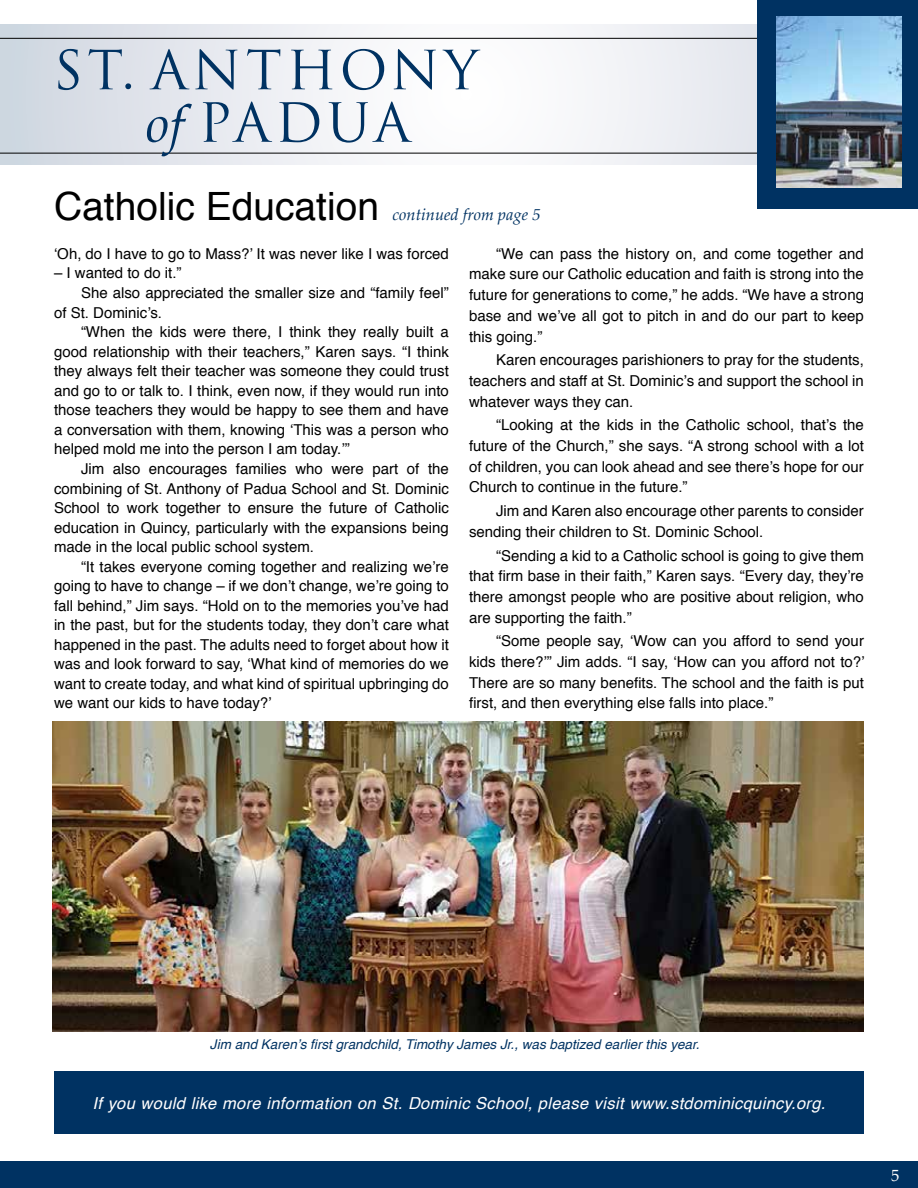
<style>
.page{position:relative;width:918px;height:1188px;background:#fff}
.page>*{position:absolute;margin:0;border:0;box-sizing:border-box;transform-origin:0 0}
.t1{font:52.5px/52.5px "Trajan Pro";letter-spacing:.08em;color:#003262;text-align:center}
.t2{font:39px "Helvetica";color:#000}
.t3{font:italic 16.5px "Helvetica";letter-spacing:.02em;color:#fff}
.t4{font:italic 16.5px "Palatino Linotype";color:#003262}
.t5{font:16.5px "Palatino Linotype";color:#fff}
.t6{font:15px/20.7px "Helvetica";color:#000;text-align:justify}
.t7{font:italic 13.5px "Helvetica";color:#003262}
.s1{font-family:"Book Antiqua";font-style:italic}
</style>
<div class="page">
<div style="left:0;top:1161px;width:918px;height:27px;background:#003262"></div>
<svg style="left:0;top:24px;width:758px;height:140px"></svg>
<hr style="left:0;top:38px;width:857px;height:1px;background:#000">
<hr style="left:0;top:153px;width:857px;height:1px;background:#000">
<div style="left:758px;top:0;width:160px;height:208px;background:#003262"></div>
<img style="left:776px;top:16px;width:126px;height:172px">
<div style="left:54px;top:1071px;width:810px;height:63px;background:#003262"></div>
<img style="left:53px;top:722px;width:811px;height:310px">
<h1 class="t1" style="left:53px;top:43px;width:427px">ST. ANTHONY <span class="s1">of</span> PADUA</h1>
<h2 class="t2" style="left:54px;top:176px;width:327px">Catholic Education</h2>
<p class="t4" style="left:393px;top:203px;width:150px">continued from page 5</p>
<p class="t6" style="left:54px;top:244px;width:396px">‘Oh, do I have to go to Mass?’ It was never like I was forced</p>
<p class="t6" style="left:54px;top:263px;width:129px">– I wanted to do it.”</p>
<p class="t6" style="left:81px;top:283px;width:369px">She also appreciated the smaller size and “family feel”</p>
<p class="t6" style="left:54px;top:302px;width:110px">of St. Dominic’s.</p>
<p class="t6" style="left:81px;top:322px;width:369px">“When the kids were there, I think they really built a</p>
<p class="t6" style="left:54px;top:342px;width:396px">good relationship with their teachers,” Karen says. “I think</p>
<p class="t6" style="left:54px;top:361px;width:396px">they always felt their teacher was someone they could trust</p>
<p class="t6" style="left:54px;top:381px;width:396px">and go to or talk to. I think, even now, if they would run into</p>
<p class="t6" style="left:54px;top:400px;width:396px">those teachers they would be happy to see them and have</p>
<p class="t6" style="left:54px;top:420px;width:396px">a conversation with them, knowing ‘This was a person who</p>
<p class="t6" style="left:54px;top:439px;width:297px">helped mold me into the person I am today.’”</p>
<p class="t6" style="left:81px;top:459px;width:369px">Jim also encourages families who were part of the</p>
<p class="t6" style="left:54px;top:478px;width:396px">combining of St. Anthony of Padua School and St. Dominic</p>
<p class="t6" style="left:54px;top:498px;width:396px">School to work together to ensure the future of Catholic</p>
<p class="t6" style="left:54px;top:517px;width:396px">education in Quincy, particularly with the expansions being</p>
<p class="t6" style="left:54px;top:537px;width:262px">made in the local public school system.</p>
<p class="t6" style="left:81px;top:557px;width:369px">“It takes everyone coming together and realizing we’re</p>
<p class="t6" style="left:54px;top:576px;width:396px">going to have to change – if we don’t change, we’re going to</p>
<p class="t6" style="left:54px;top:596px;width:396px">fall behind,” Jim says. “Hold on to the memories you’ve had</p>
<p class="t6" style="left:54px;top:615px;width:396px">in the past, but for the students today, they don’t care what</p>
<p class="t6" style="left:54px;top:635px;width:396px">happened in the past. The adults need to forget about how it</p>
<p class="t6" style="left:54px;top:654px;width:396px">was and look forward to say, ‘What kind of memories do we</p>
<p class="t6" style="left:54px;top:674px;width:396px">want to create today, and what kind of spiritual upbringing do</p>
<p class="t6" style="left:54px;top:693px;width:219px">we want our kids to have today?’</p>
<p class="t6" style="left:469px;top:244px;width:396px;text-indent:27px">“We can pass the history on, and come together and make sure our Catholic education and faith is strong into the future for generations to come,” he adds. “We have a strong base and we’ve all got to pitch in and do our part to keep this going.”</p>
<p class="t6" style="left:469px;top:350px;width:396px;text-indent:27px">Karen encourages parishioners to pray for the students, teachers and staff at St. Dominic’s and support the school in whatever ways they can.</p>
<p class="t6" style="left:469px;top:415px;width:396px;text-indent:27px">“Looking at the kids in the Catholic school, that’s the future of the Church,” she says. “A strong school with a lot of children, you can look ahead and see there’s hope for our Church to continue in the future.”</p>
<p class="t6" style="left:469px;top:501px;width:396px;text-indent:27px">Jim and Karen also encourage other parents to consider sending their children to St. Dominic School.</p>
<p class="t6" style="left:469px;top:545px;width:396px;text-indent:27px">“Sending a kid to a Catholic school is going to give them that firm base in their faith,” Karen says. “Every day, they’re there amongst people who are positive about religion, who are supporting the faith.”</p>
<p class="t6" style="left:469px;top:631px;width:397px;text-indent:27px">“Some people say, ‘Wow can you afford to send your kids there?’” Jim adds. “I say, ‘How can you afford not to?’ There are so many benefits. The school and the faith is put first, and then everything else falls into place.”</p>
<p class="t7" style="left:210px;top:1033px;width:491px">Jim and Karen’s first grandchild, Timothy James Jr., was baptized earlier this year.</p>
<p class="t3" style="left:92px;top:1090px;width:735px">If you would like more information on St. Dominic School, please visit www.stdominicquincy.org.</p>
<p class="t5" style="left:891px;top:1163px;width:10px">5</p>
</div>
